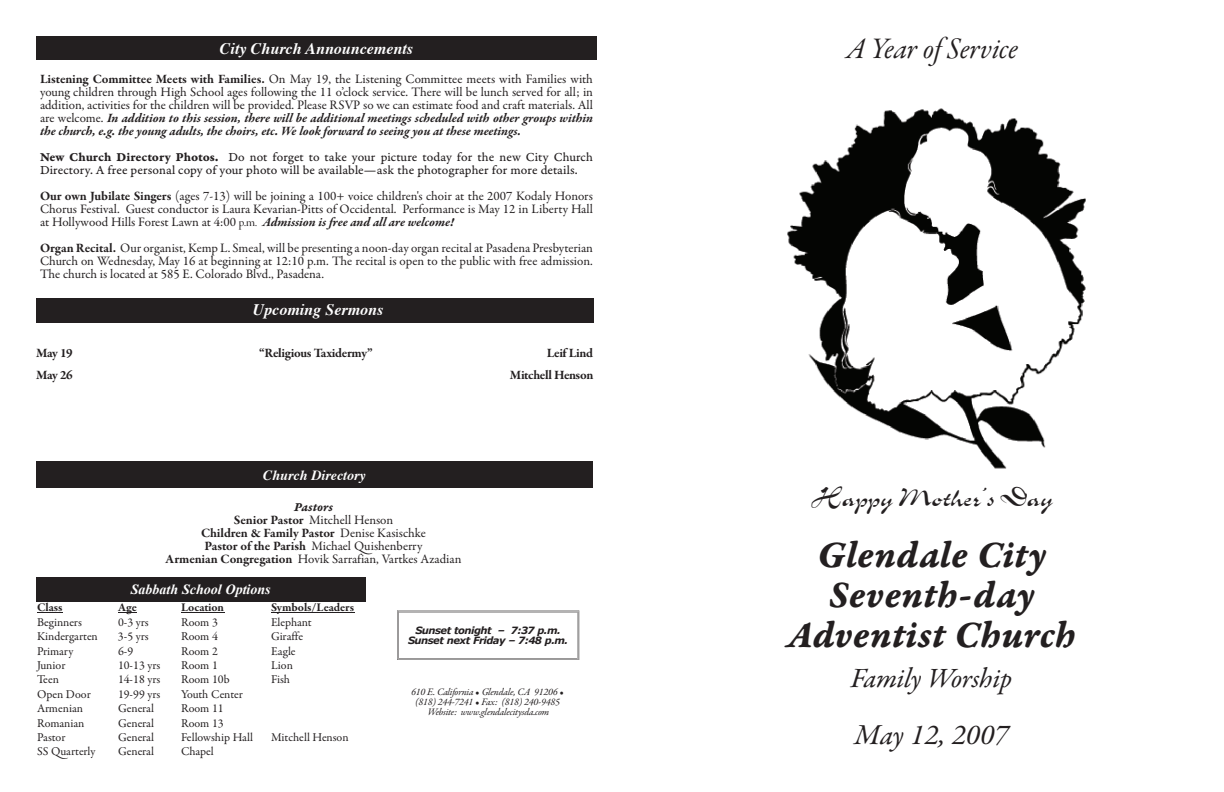
<style>
.page{position:relative;width:1224px;height:792px;background:#fff}
.page>*{position:absolute;margin:0;border:0;box-sizing:border-box;transform-origin:0 0}
.t1{font:40px/40px "Garamond Premr Pro Bd It Capt";color:#231f20;text-align:center}
.t2{font:30px "Slalom";color:#231f20}
.t3{font:30px "Garamond Premr Pro It Subh";color:#231f20}
.t4{font:italic 29.1px "Garamond Premr Pro";color:#231f20}
.t5{font:italic 28px "Garamond Premr Pro";letter-spacing:-.01em;color:#231f20}
.t6{font:italic 700 16px "Times";color:#fff}
.t7{font:italic 700 14px "Times New Roman";color:#fff}
.t8{font:italic 700 14px "Times";color:#fff}
.t9{font:13px/13px "Garamond Premr Pro";color:#231f20;text-align:justify}
.t10{font:13px/13px "Garamond Premr Pro Capt";letter-spacing:.005em;color:#231f20}
.t11{font:700 13px "Garamond Premr Pro";letter-spacing:-.03em;color:#231f20}
.t12{font:13px "Garamond Premr Pro Bd It Capt";color:#231f20}
.t13{font:12px "Garamond Premr Pro";color:#231f20}
.t14{font:700 12px "Garamond Premr Pro";letter-spacing:-.005em;color:#231f20}
.t15{font:italic 10px/10px "Garamond Premr Pro";letter-spacing:-.02em;color:#231f20;text-align:center}
.t16{font:italic 700 10px/10px "Verdana";letter-spacing:-.05em;color:#231f20;text-align:center}
.s1{font-weight:700}
.s2{font-weight:700;font-style:italic}
.s3{font-family:"Garamond Premr Pro Bd Capt"}
.s4{font-family:"Garamond Premr Pro Disp"}
</style>
<div class="page">
<svg style="left:397px;top:610px;width:182px;height:50px"></svg>
<svg style="left:37px;top:612px;width:25px;height:1px"></svg>
<svg style="left:118px;top:612px;width:19px;height:1px"></svg>
<hr style="left:181px;top:612px;width:43px;height:1px;background:#231f20">
<hr style="left:271px;top:612px;width:83px;height:1px;background:#231f20">
<div style="left:36px;top:577px;width:329px;height:24px;background:#231f20"></div>
<div style="left:36px;top:461px;width:557px;height:27px;background:#231f20"></div>
<div style="left:36px;top:36px;width:561px;height:24px;background:#231f20"></div>
<img style="left:787px;top:108px;width:299px;height:361px">
<div style="left:36px;top:298px;width:558px;height:25px;background:#231f20"></div>
<p class="t6" style="left:220px;top:34px;width:195px">City Church Announcements</p>
<p class="t9" style="left:40px;top:73px;width:555px"><span class="s1">Listening Committee Meets with Families.</span> On May 19, the Listening Committee meets with Families with young children through High School ages following the 11 o’clock service. There will be lunch served for all; in addition, activities for the children will be provided. Please RSVP so we can estimate food and craft materials. All are welcome. <span class="s2">In addition to this session, there will be additional meetings scheduled with other groups within the church, e.g. the young adults, the choirs, etc. We look forward to seeing you at these meetings.</span></p>
<p class="t10" style="left:40px;top:151px;width:555px"><span class="s3">New Church Directory Photos.</span> Do not forget to take your picture today for the new City Church<br>Directory. A free personal copy of your photo will be available—ask the photographer for more details.</p>
<p class="t9" style="left:40px;top:190px;width:555px"><span class="s1">Our own Jubilate Singers</span> (ages 7-13) will be joining a 100+ voice children's choir at the 2007 Kodaly Honors Chorus Festival. Guest conductor is Laura Kevarian-Pitts of Occidental. Performance is May 12 in Liberty Hall at Hollywood Hills Forest Lawn at 4:00 <span class="s4">p.m.</span> <span class="s2">Admission is free and all are welcome!</span></p>
<p class="t9" style="left:40px;top:242px;width:555px"><span class="s1">Organ Recital.</span> Our organist, Kemp L. Smeal, will be presenting a noon-day organ recital at Pasadena Presbyterian Church on Wednesday, May 16 at beginning at 12:10 p.m. The recital is open to the public with free admission.<br>The church is located at 585 E. Colorado Blvd., Pasadena.</p>
<p class="t6" style="left:253px;top:295px;width:132px">Upcoming Sermons</p>
<p class="t11" style="left:36px;top:345px;width:38px">May 19</p>
<p class="t11" style="left:259px;top:345px;width:115px">“Religious Taxidermy”</p>
<p class="t11" style="left:547px;top:345px;width:48px">Leif Lind</p>
<p class="t11" style="left:36px;top:367px;width:38px">May 26</p>
<p class="t11" style="left:510px;top:367px;width:85px">Mitchell Henson</p>
<p class="t8" style="left:263px;top:462px;width:104px">Church Directory</p>
<p class="t12" style="left:294px;top:499px;width:40px">Pastors</p>
<p class="t9" style="left:166px;top:514px;width:297px;text-align:center"><span class="s1">Senior Pastor</span> Mitchell Henson<br><span class="s1">Children &amp; Family Pastor</span> Denise Kasischke<br><span class="s1">Pastor of the Parish</span> Michael Quishenberry<br><span class="s1">Armenian Congregation</span> Hovik Sarrafian, Vartkes Azadian</p>
<p class="t7" style="left:131px;top:581px;width:141px">Sabbath School Options</p>
<p class="t14" style="left:37px;top:600px;width:27px">Class</p>
<p class="t14" style="left:118px;top:600px;width:20px">Age</p>
<p class="t14" style="left:181px;top:600px;width:45px">Location</p>
<p class="t14" style="left:271px;top:600px;width:85px">Symbols/Leaders</p>
<p class="t13" style="left:37px;top:615px;width:46px">Beginners</p>
<p class="t13" style="left:118px;top:615px;width:32px">0-3 yrs</p>
<p class="t13" style="left:181px;top:615px;width:38px">Room 3</p>
<p class="t13" style="left:271px;top:615px;width:42px">Elephant</p>
<p class="t13" style="left:37px;top:629px;width:62px">Kindergarten</p>
<p class="t13" style="left:118px;top:629px;width:32px">3-5 yrs</p>
<p class="t13" style="left:181px;top:629px;width:38px">Room 4</p>
<p class="t13" style="left:271px;top:629px;width:34px">Giraffe</p>
<p class="t13" style="left:37px;top:644px;width:38px">Primary</p>
<p class="t13" style="left:118px;top:644px;width:17px">6-9</p>
<p class="t13" style="left:181px;top:644px;width:38px">Room 2</p>
<p class="t13" style="left:271px;top:644px;width:26px">Eagle</p>
<p class="t13" style="left:37px;top:658px;width:30px">Junior</p>
<p class="t13" style="left:118px;top:658px;width:44px">10-13 yrs</p>
<p class="t13" style="left:181px;top:658px;width:38px">Room 1</p>
<p class="t13" style="left:271px;top:658px;width:23px">Lion</p>
<p class="t13" style="left:37px;top:672px;width:24px">Teen</p>
<p class="t13" style="left:118px;top:672px;width:44px">14-18 yrs</p>
<p class="t13" style="left:181px;top:672px;width:50px">Room 10b</p>
<p class="t13" style="left:271px;top:672px;width:21px">Fish</p>
<p class="t13" style="left:37px;top:687px;width:55px">Open Door</p>
<p class="t13" style="left:118px;top:687px;width:44px">19-99 yrs</p>
<p class="t13" style="left:181px;top:687px;width:63px">Youth Center</p>
<p class="t13" style="left:37px;top:701px;width:48px">Armenian</p>
<p class="t13" style="left:118px;top:701px;width:38px">General</p>
<p class="t13" style="left:181px;top:701px;width:44px">Room 11</p>
<p class="t13" style="left:37px;top:716px;width:49px">Romanian</p>
<p class="t13" style="left:118px;top:716px;width:38px">General</p>
<p class="t13" style="left:181px;top:716px;width:44px">Room 13</p>
<p class="t13" style="left:37px;top:730px;width:30px">Pastor</p>
<p class="t13" style="left:118px;top:730px;width:38px">General</p>
<p class="t13" style="left:181px;top:730px;width:73px">Fellowship Hall</p>
<p class="t13" style="left:271px;top:730px;width:79px">Mitchell Henson</p>
<p class="t13" style="left:37px;top:744px;width:60px">SS Quarterly</p>
<p class="t13" style="left:118px;top:744px;width:38px">General</p>
<p class="t13" style="left:181px;top:744px;width:34px">Chapel</p>
<p class="t16" style="left:408px;top:625px;width:162px">Sunset tonight – 7:37 p.m.<br>Sunset next Friday – 7:48 p.m.</p>
<p class="t15" style="left:411px;top:688px;width:154px">610 E. California • Glendale, CA 91206 • (818) 244-7241 • Fax: (818) 240-9485<br>Website: www.glendalecitysda.com</p>
<h2 class="t3" style="left:846px;top:30px;width:173px">A Year of Service</h2>
<h2 class="t2" style="left:811px;top:482px;width:243px">Happy Mother’s Day</h2>
<h1 class="t1" style="left:787px;top:536px;width:291px">Glendale City<br>Seventh-day<br>Adventist Church</h1>
<h3 class="t5" style="left:851px;top:661px;width:163px">Family Worship</h3>
<h3 class="t4" style="left:855px;top:716px;width:155px">May 12, 2007</h3>
</div>
